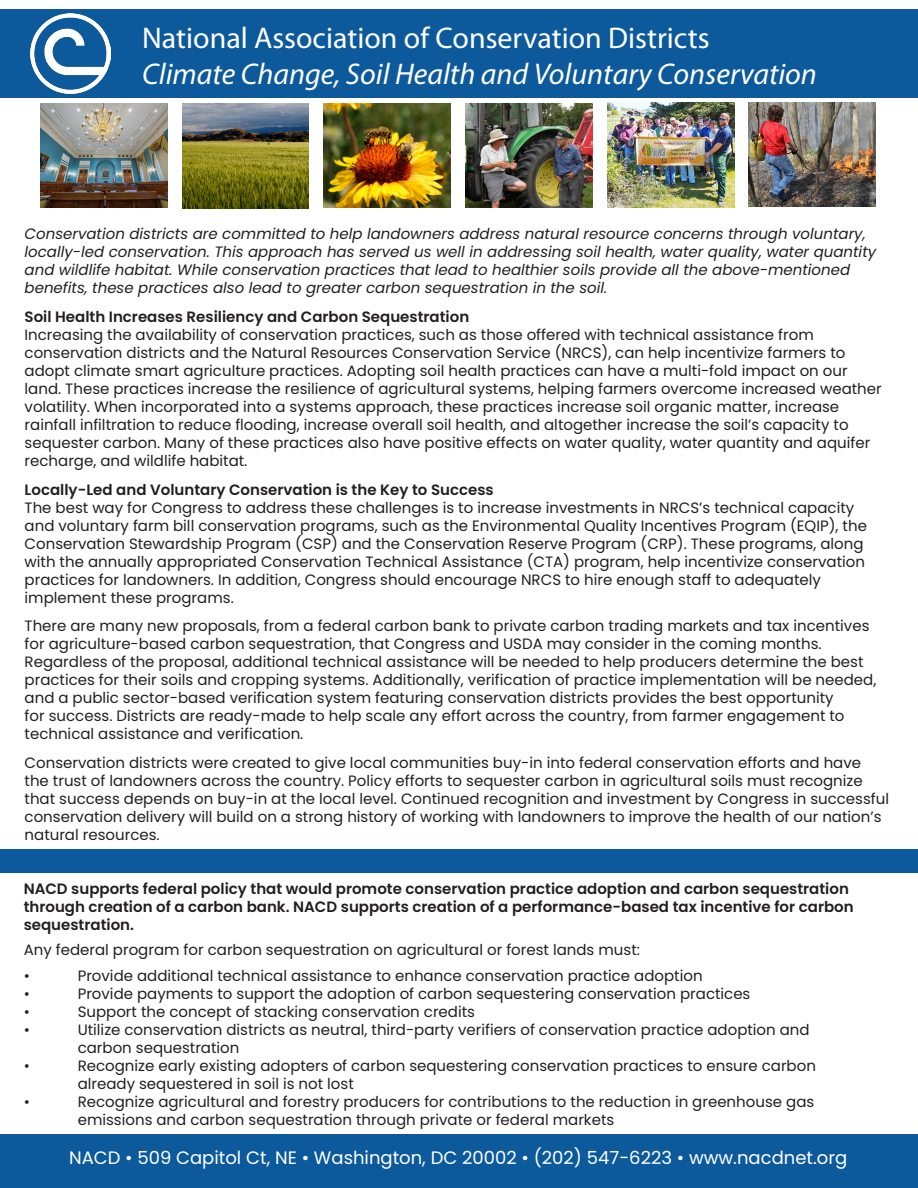
<style>
.page{position:relative;width:918px;height:1188px;background:#fff}
.page>*{position:absolute;margin:0;border:0;box-sizing:border-box;transform-origin:0 0}
.t1{font:italic 30px "Myriad Pro";color:#fff}
.t2{font:30px "Myriad Pro";color:#fff}
.t3{font:18px "Poppins";color:#fff}
.t4{font:15px/18px "Poppins";color:#231f20}
.t5{font:italic 15px/18px "Poppins";color:#231f20}
.t6{font:600 15px/18px "Poppins";color:#231f20}
</style>
<div class="page">
<div style="left:0;top:849px;width:918px;height:23px;background:#0c5a9c"></div>
<img style="left:41px;top:104px;width:127px;height:104px">
<div style="left:0;top:1134px;width:918px;height:54px;background:#0c5a9c"></div>
<img style="left:182px;top:104px;width:127px;height:104px">
<img style="left:324px;top:104px;width:127px;height:104px">
<img style="left:466px;top:103px;width:126px;height:104px">
<img style="left:608px;top:103px;width:126px;height:104px">
<img style="left:749px;top:102px;width:127px;height:105px">
<div style="left:0;top:9px;width:918px;height:88px;background:#0c5a9c"></div>
<img style="left:30px;top:14px;width:80px;height:79px">
<p class="t2" style="left:142px;top:19px;width:569px">National Association of Conservation Districts</p>
<p class="t1" style="left:142px;top:55px;width:676px">Climate Change, Soil Health and Voluntary Conservation</p>
<p class="t5" style="left:25px;top:225px;width:853px">Conservation districts are committed to help landowners address natural resource concerns through voluntary, locally-led conservation. This approach has served us well in addressing soil health, water quality, water quantity and wildlife habitat. While conservation practices that lead to healthier soils provide all the above-mentioned benefits, these practices also lead to greater carbon sequestration in the soil.</p>
<p class="t6" style="left:25px;top:308px;width:446px">Soil Health Increases Resiliency and Carbon Sequestration</p>
<p class="t4" style="left:25px;top:326px;width:859px">Increasing the availability of conservation practices, such as those offered with technical assistance from conservation districts and the Natural Resources Conservation Service (NRCS), can help incentivize farmers to adopt climate smart agriculture practices. Adopting soil health practices can have a multi-fold impact on our land. These practices increase the resilience of agricultural systems, helping farmers overcome increased weather volatility. When incorporated into a systems approach, these practices increase soil organic matter, increase rainfall infiltration to reduce flooding, increase overall soil health, and altogether increase the soil’s capacity to sequester carbon. Many of these practices also have positive effects on water quality, water quantity and aquifer recharge, and wildlife habitat.</p>
<p class="t6" style="left:25px;top:480px;width:471px">Locally-Led and Voluntary Conservation is the Key to Success</p>
<p class="t4" style="left:25px;top:498px;width:844px">The best way for Congress to address these challenges is to increase investments in NRCS’s technical capacity and voluntary farm bill conservation programs, such as the Environmental Quality Incentives Program (EQIP), the Conservation Stewardship Program (CSP) and the Conservation Reserve Program (CRP). These programs, along with the annually appropriated Conservation Technical Assistance (CTA) program, help incentivize conservation practices for landowners. In addition, Congress should encourage NRCS to hire enough staff to adequately implement these programs.</p>
<p class="t4" style="left:25px;top:617px;width:853px">There are many new proposals, from a federal carbon bank to private carbon trading markets and tax incentives for agriculture-based carbon sequestration, that Congress and USDA may consider in the coming months.<br>Regardless of the proposal, additional technical assistance will be needed to help producers determine the best practices for their soils and cropping systems. Additionally, verification of practice implementation will be needed, and a public sector-based verification system featuring conservation districts provides the best opportunity<br>for success. Districts are ready-made to help scale any effort across the country, from farmer engagement to technical assistance and verification.</p>
<p class="t4" style="left:25px;top:754px;width:866px">Conservation districts were created to give local communities buy-in into federal conservation efforts and have the trust of landowners across the country. Policy efforts to sequester carbon in agricultural soils must recognize that success depends on buy-in at the local level. Continued recognition and investment by Congress in successful conservation delivery will build on a strong history of working with landowners to improve the health of our nation’s natural resources.</p>
<p class="t6" style="left:24px;top:880px;width:832px">NACD supports federal policy that would promote conservation practice adoption and carbon sequestration through creation of a carbon bank. NACD supports creation of a performance-based tax incentive for carbon sequestration.</p>
<p class="t4" style="left:24px;top:941px;width:618px">Any federal program for carbon sequestration on agricultural or forest lands must:</p>
<p class="t4" style="left:24px;top:966px;width:8px">•</p>
<p class="t4" style="left:78px;top:966px;width:626px">Provide additional technical assistance to enhance conservation practice adoption</p>
<p class="t4" style="left:24px;top:984px;width:8px">•</p>
<p class="t4" style="left:78px;top:984px;width:674px">Provide payments to support the adoption of carbon sequestering conservation practices</p>
<p class="t4" style="left:24px;top:1002px;width:8px">•</p>
<p class="t4" style="left:78px;top:1002px;width:399px">Support the concept of stacking conservation credits</p>
<p class="t4" style="left:24px;top:1020px;width:8px">•</p>
<p class="t4" style="left:78px;top:1020px;width:734px">Utilize conservation districts as neutral, third-party verifiers of conservation practice adoption and carbon sequestration</p>
<p class="t4" style="left:24px;top:1056px;width:8px">•</p>
<p class="t4" style="left:78px;top:1056px;width:740px">Recognize early existing adopters of carbon sequestering conservation practices to ensure carbon already sequestered in soil is not lost</p>
<p class="t4" style="left:24px;top:1092px;width:8px">•</p>
<p class="t4" style="left:78px;top:1092px;width:738px">Recognize agricultural and forestry producers for contributions to the reduction in greenhouse gas emissions and carbon sequestration through private or federal markets</p>
<p class="t3" style="left:69px;top:1148px;width:780px">NACD • 509 Capitol Ct, NE • Washington, DC 20002 • (202) 547-6223 • www.nacdnet.org</p>
</div>
